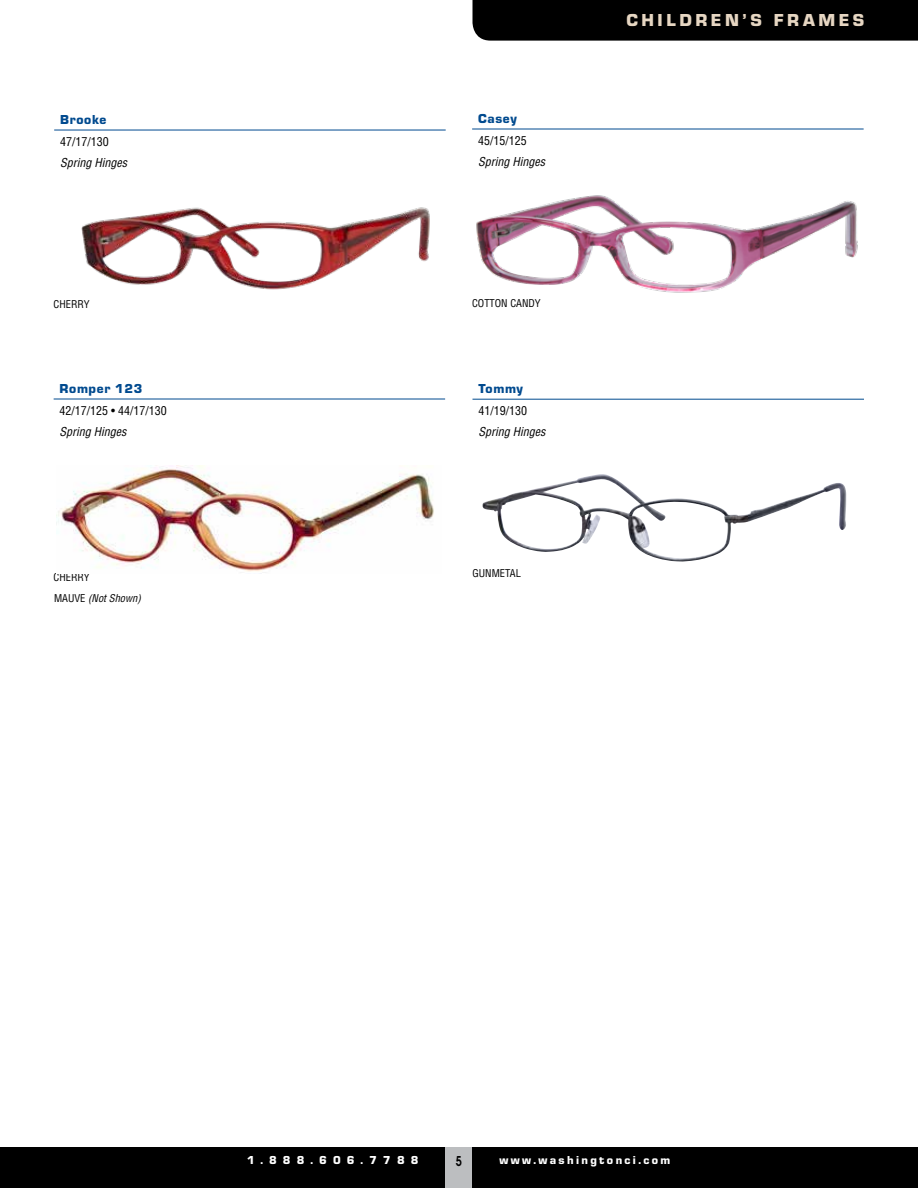
<style>
.page{position:relative;width:918px;height:1188px;background:#fff}
.page>*{position:absolute;margin:0;border:0;box-sizing:border-box;transform-origin:0 0}
.t1{font:900 18px "Eurostile";letter-spacing:.2em;color:#e6d6c2}
.t2{font:900 13.5px "Eurostile";letter-spacing:.05em;color:#004a8f}
.t3{font:600 13.5px "Avant Garde";color:#000;scale:.8 1}
.t4{font:italic condensed 12px "Helvetica";color:#000}
.t5{font:condensed 12px "Helvetica";color:#000}
.t6{font:900 12px "Eurostile";letter-spacing:.2em;color:#fff}
.t7{font:900 12px "Eurostile";letter-spacing:.51em;color:#fff}
.t8{font:condensed 10.5px/21.6px "Helvetica";color:#000}
.s1{font-style:italic}
</style>
<div class="page">
<div style="left:0;top:1148px;width:918px;height:40px;background:#000"></div>
<div style="left:472px;top:0;width:446px;height:41px;background:#000"></div>
<div style="left:446px;top:1148px;width:26px;height:40px;background:#bcbec0"></div>
<img style="left:81px;top:207px;width:349px;height:83px">
<hr style="left:54px;top:130px;width:392px;height:1px;background:#004a8f">
<img style="left:476px;top:196px;width:382px;height:97px">
<hr style="left:472px;top:129px;width:392px;height:1px;background:#004a8f">
<hr style="left:54px;top:399px;width:391px;height:1px;background:#004a8f">
<img style="left:58px;top:465px;width:376px;height:107px">
<img style="left:482px;top:475px;width:365px;height:87px">
<hr style="left:472px;top:399px;width:392px;height:1px;background:#004a8f">
<p class="t2" style="left:60px;top:112px;width:48px">Brooke</p>
<p class="t5" style="left:60px;top:134px;width:50px">47/17/130</p>
<p class="t4" style="left:60px;top:155px;width:68px">Spring Hinges</p>
<p class="t8" style="left:54px;top:293px;width:37px">CHERRY</p>
<p class="t2" style="left:60px;top:381px;width:84px">Romper 123</p>
<p class="t5" style="left:60px;top:403px;width:109px">42/17/125 • 44/17/130</p>
<p class="t4" style="left:60px;top:424px;width:68px">Spring Hinges</p>
<p class="t8" style="left:54px;top:566px;width:89px">CHERRY<br>MAUVE <span class="s1">(Not Shown)</span></p>
<p class="t2" style="left:478px;top:111px;width:40px">Casey</p>
<p class="t5" style="left:478px;top:133px;width:50px">45/15/125</p>
<p class="t4" style="left:478px;top:154px;width:68px">Spring Hinges</p>
<p class="t8" style="left:472px;top:292px;width:70px">COTTON CANDY</p>
<p class="t2" style="left:478px;top:381px;width:46px">Tommy</p>
<p class="t5" style="left:478px;top:403px;width:50px">41/19/130</p>
<p class="t4" style="left:478px;top:424px;width:68px">Spring Hinges</p>
<p class="t8" style="left:472px;top:562px;width:50px">GUNMETAL</p>
<h1 class="t1" style="left:626px;top:10px;width:239px">CHILDREN’S FRAMES</h1>
<p class="t7" style="left:247px;top:1153px;width:173px">1.888.606.7788</p>
<p class="t3" style="left:456px;top:1153px;width:9px">5</p>
<p class="t6" style="left:500px;top:1153px;width:172px">www.washingtonci.com</p>
</div>
